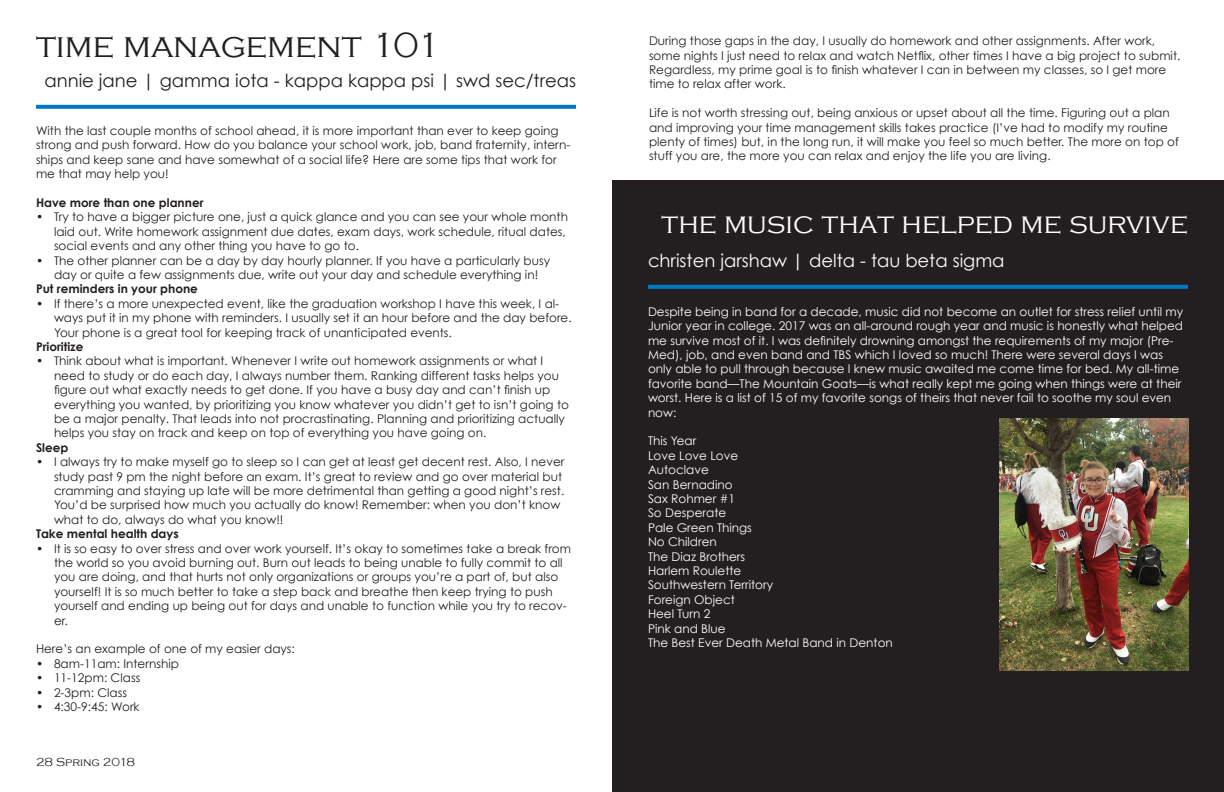
<style>
.page{position:relative;width:1224px;height:792px;background:#fff}
.page>*{position:absolute;margin:0;border:0;box-sizing:border-box;transform-origin:0 0}
.t1{font:300 36px "Copperplate Gothic";color:#231f20}
.t2{font:300 30px "Copperplate Gothic";color:#fff}
.t3{font:18px "Century Gothic";color:#231f20}
.t4{font:18px "Century Gothic";color:#fff}
.t5{font:12px/14.4px "Century Gothic";color:#231f20}
.t6{font:12px/14.4px "Century Gothic";color:#fff}
.t7{font:700 12px "Century Gothic";color:#231f20}
.t8{font:300 12px "Copperplate Gothic";color:#231f20}
</style>
<div class="page">
<svg style="left:36px;top:105px;width:540px;height:4px;background:#0c7fc5"></svg>
<div style="left:612px;top:180px;width:612px;height:612px;background:#231f20"></div>
<svg style="left:648px;top:285px;width:540px;height:4px;background:#0174b9"></svg>
<img style="left:999px;top:418px;width:190px;height:253px">
<p class="t1" style="left:36px;top:25px;width:407px">time management 101</p>
<p class="t3" style="left:44px;top:69px;width:533px">annie jane | gamma iota - kappa kappa psi | swd sec/treas</p>
<p class="t5" style="left:36px;top:123px;width:536px">With the last couple months of school ahead, it is more important than ever to keep going strong and push forward. How do you balance your school work, job, band fraternity, intern&shy;ships and keep sane and have somewhat of a social life? Here are some tips that work for me that may help you!</p>
<p class="t7" style="left:36px;top:195px;width:169px">Have more than one planner</p>
<p class="t5" style="left:54px;top:210px;width:516px;text-indent:-18px">• Try to have a bigger picture one, just a quick glance and you can see your whole month laid out. Write homework assignment due dates, exam days, work schedule, ritual dates, social events and any other thing you have to go to.</p>
<p class="t5" style="left:36px;top:253px;width:516px;text-align:center">• The other planner can be a day by day hourly planner. If you have a particularly busy day or quite a few assignments due, write out your day and schedule everything in!</p>
<p class="t7" style="left:36px;top:281px;width:164px">Put reminders in your phone</p>
<p class="t5" style="left:54px;top:296px;width:519px;text-indent:-18px">• If there’s a more unexpected event, like the graduation workshop I have this week, I al&shy;ways put it in my phone with reminders. I usually set it an hour before and the day before.<br>Your phone is a great tool for keeping track of unanticipated events.</p>
<p class="t7" style="left:36px;top:339px;width:49px">Prioritize</p>
<p class="t5" style="left:54px;top:354px;width:516px;text-indent:-18px">• Think about what is important. Whenever I write out homework assignments or what I need to study or do each day, I always number them. Ranking different tasks helps you figure out what exactly needs to get done. If you have a busy day and can’t finish up everything you wanted, by prioritizing you know whatever you didn’t get to isn’t going to be a major penalty. That leads into not procrastinating. Planning and prioritizing actually helps you stay on track and keep on top of everything you have going on.</p>
<p class="t7" style="left:36px;top:440px;width:34px">Sleep</p>
<p class="t5" style="left:54px;top:454px;width:512px;text-indent:-18px">• I always try to make myself go to sleep so I can get at least get decent rest. Also, I never study past 9 pm the night before an exam. It’s great to review and go over material but cramming and staying up late will be more detrimental than getting a good night’s rest.<br>You’d be surprised how much you actually do know! Remember: when you don’t know what to do, always do what you know!!</p>
<p class="t7" style="left:36px;top:526px;width:144px">Take mental health days</p>
<p class="t5" style="left:54px;top:541px;width:519px;text-indent:-18px">• It is so easy to over stress and over work yourself. It’s okay to sometimes take a break from the world so you avoid burning out. Burn out leads to being unable to fully commit to all you are doing, and that hurts not only organizations or groups you’re a part of, but also yourself! It is so much better to take a step back and breathe then keep trying to push yourself and ending up being out for days and unable to function while you try to recov&shy;er.</p>
<p class="t5" style="left:36px;top:642px;width:260px">Here’s an example of one of my easier days:</p>
<p class="t5" style="left:36px;top:656px;width:145px">• 8am-11am: Internship</p>
<p class="t5" style="left:36px;top:670px;width:106px">• 11-12pm: Class</p>
<p class="t5" style="left:36px;top:685px;width:93px">• 2-3pm: Class</p>
<p class="t5" style="left:36px;top:699px;width:105px">• 4:30-9:45: Work</p>
<p class="t8" style="left:36px;top:756px;width:101px">28 Spring 2018</p>
<p class="t5" style="left:649px;top:33px;width:533px">During those gaps in the day, I usually do homework and other assignments. After work, some nights I just need to relax and watch Netflix, other times I have a big project to submit.<br>Regardless, my prime goal is to finish whatever I can in between my classes, so I get more time to relax after work.</p>
<p class="t5" style="left:649px;top:105px;width:531px">Life is not worth stressing out, being anxious or upset about all the time. Figuring out a plan and improving your time management skills takes practice (I’ve had to modify my routine plenty of times) but, in the long run, it will make you feel so much better. The more on top of stuff you are, the more you can relax and enjoy the life you are living.</p>
<p class="t2" style="left:661px;top:207px;width:528px">the music that helped me survive</p>
<p class="t4" style="left:648px;top:249px;width:358px">christen jarshaw | delta - tau beta sigma</p>
<p class="t6" style="left:648px;top:304px;width:537px">Despite being in band for a decade, music did not become an outlet for stress relief until my Junior year in college. 2017 was an all-around rough year and music is honestly what helped me survive most of it. I was definitely drowning amongst the requirements of my major (Pre-Med), job, and even band and TBS which I loved so much! There were several days I was only able to pull through because I knew music awaited me come time for bed. My all-time favorite band—The Mountain Goats—is what really kept me going when things were at their worst. Here is a list of 15 of my favorite songs of theirs that never fail to soothe my soul even now:</p>
<p class="t6" style="left:648px;top:434px;width:50px">This Year</p>
<p class="t6" style="left:648px;top:448px;width:92px">Love Love Love</p>
<p class="t6" style="left:648px;top:462px;width:62px">Autoclave</p>
<p class="t6" style="left:648px;top:477px;width:86px">San Bernadino</p>
<p class="t6" style="left:648px;top:491px;width:88px">Sax Rohmer #1</p>
<p class="t6" style="left:648px;top:506px;width:80px">So Desperate</p>
<p class="t6" style="left:648px;top:520px;width:105px">Pale Green Things</p>
<p class="t6" style="left:648px;top:534px;width:70px">No Children</p>
<p class="t6" style="left:648px;top:549px;width:99px">The Diaz Brothers</p>
<p class="t6" style="left:648px;top:563px;width:95px">Harlem Roulette</p>
<p class="t6" style="left:648px;top:578px;width:127px">Southwestern Territory</p>
<p class="t6" style="left:648px;top:592px;width:88px">Foreign Object</p>
<p class="t6" style="left:648px;top:606px;width:64px">Heel Turn 2</p>
<p class="t6" style="left:648px;top:621px;width:79px">Pink and Blue</p>
<p class="t6" style="left:648px;top:635px;width:246px">The Best Ever Death Metal Band in Denton</p>
</div>
